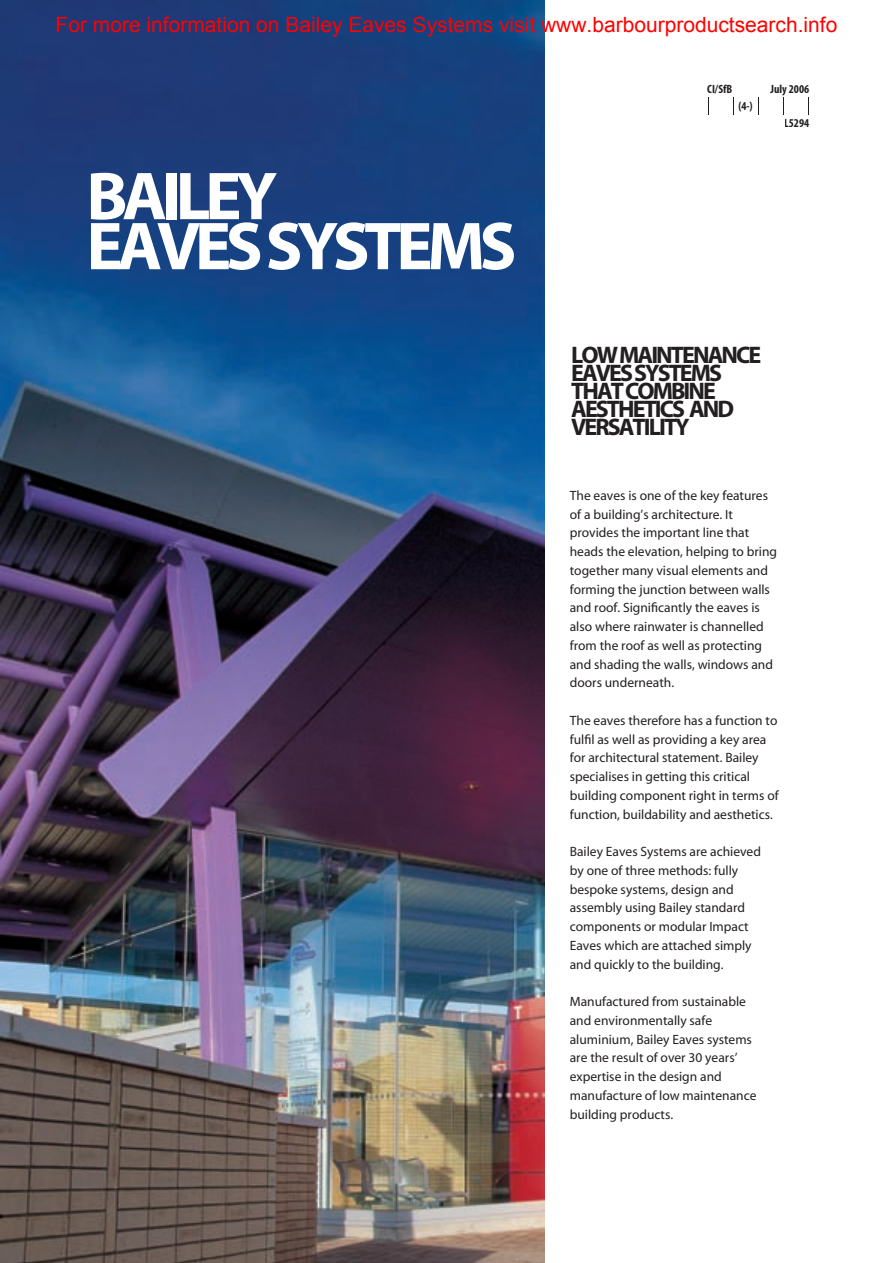
<style>
.page{position:relative;width:893px;height:1263px;background:#fff}
.page>*{position:absolute;margin:0;border:0;box-sizing:border-box;transform-origin:0 0}
.t1{font:700 68.4px/49.9px "Bailey";letter-spacing:-.08em;color:#fff}
.t2{font:700 24px/18px "Bailey";letter-spacing:-.08em;color:#231f20}
.t3{font:21px "Arial";color:#f00}
.t4{font:13.5px/18.8px "Bailey";color:#231f20}
.t5{font:700 12px "Bailey Condensed";color:#231f20}
</style>
<div class="page">
<img style="left:0;top:0;width:545px;height:1263px">
<svg style="left:758px;top:97px;width:1px;height:17px"></svg>
<svg style="left:708px;top:97px;width:1px;height:17px"></svg>
<svg style="left:733px;top:97px;width:1px;height:17px"></svg>
<svg style="left:783px;top:97px;width:1px;height:17px"></svg>
<svg style="left:808px;top:97px;width:1px;height:17px"></svg>
<h3 class="t3" style="left:56px;top:11px;width:783px">For more information on Bailey Eaves Systems visit www.barbourproductsearch.info</h3>
<h1 class="t1" style="left:86px;top:174px;width:432px">BAILEY<br>EAVES SYSTEMS</h1>
<p class="t5" style="left:707px;top:83px;width:27px">CI/SfB</p>
<p class="t5" style="left:771px;top:83px;width:40px">July 2006</p>
<p class="t5" style="left:784px;top:117px;width:27px">L5294</p>
<p class="t5" style="left:738px;top:100px;width:16px">(4-)</p>
<h2 class="t2" style="left:571px;top:347px;width:192px">LOW MAINTENANCE<br>EAVES SYSTEMS<br>THAT COMBINE<br>AESTHETICS AND<br>VERSATILITY</h2>
<p class="t4" style="left:570px;top:486px;width:209px">The eaves is one of the key features of a building’s architecture. It provides the important line that heads the elevation, helping to bring together many visual elements and forming the junction between walls and roof. Significantly the eaves is also where rainwater is channelled from the roof as well as protecting and shading the walls, windows and doors underneath.</p>
<p class="t4" style="left:570px;top:711px;width:210px">The eaves therefore has a function to fulfil as well as providing a key area for architectural statement. Bailey specialises in getting this critical building component right in terms of function, buildability and aesthetics.</p>
<p class="t4" style="left:570px;top:843px;width:193px">Bailey Eaves Systems are achieved by one of three methods: fully bespoke systems, design and assembly using Bailey standard components or modular Impact<br>Eaves which are attached simply and quickly to the building.</p>
<p class="t4" style="left:570px;top:993px;width:188px">Manufactured from sustainable and environmentally safe aluminium, Bailey Eaves systems are the result of over 30 years’ expertise in the design and manufacture of low maintenance building products.</p>
</div>
